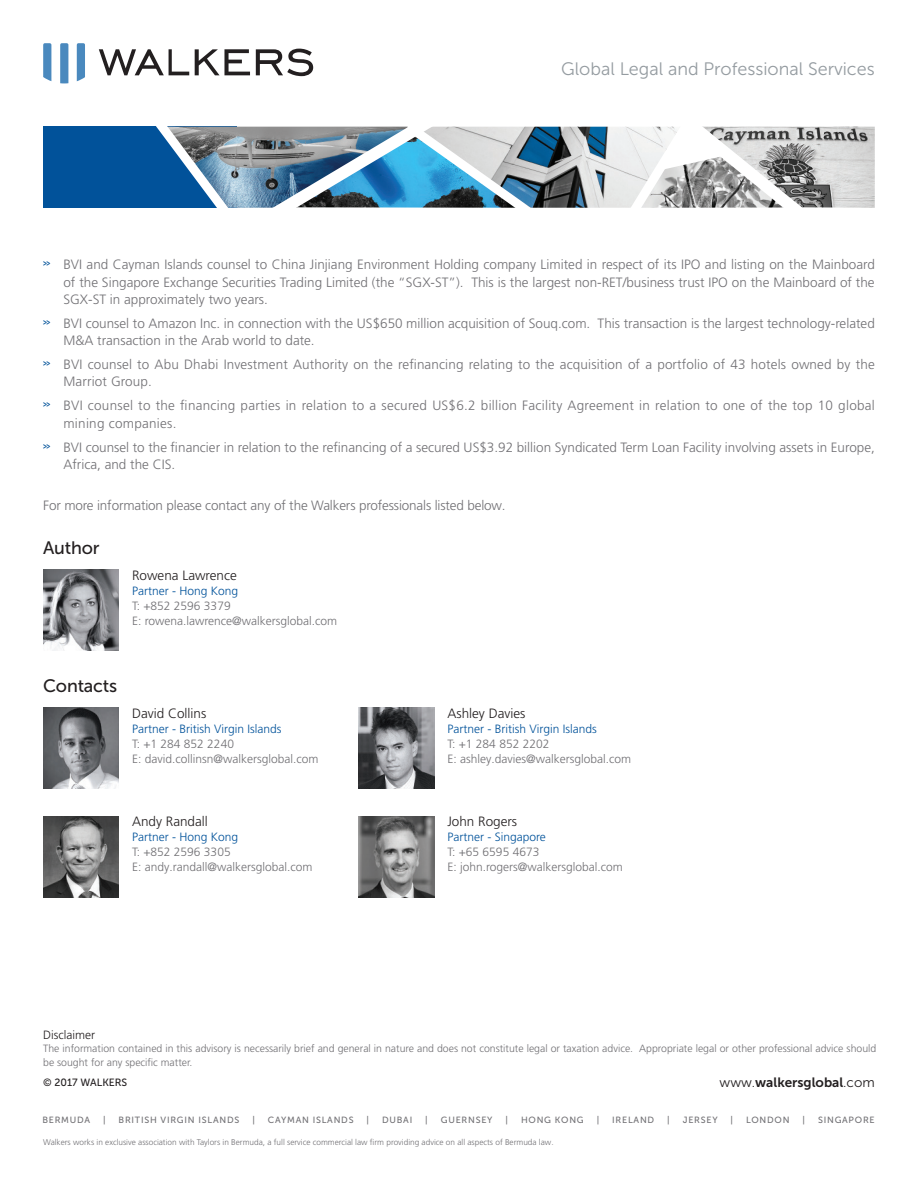
<style>
.page{position:relative;width:918px;height:1188px;background:#fff}
.page>*{position:absolute;margin:0;border:0;box-sizing:border-box;transform-origin:0 0}
.t1{font:18px "Museo Sans 300";color:#959ca1}
.t2{font:18px "Museo Sans 500";letter-spacing:-.01em;color:#231f20}
.t3{font:300 13.5px/17.2px "Frutiger LT Pro";color:#717074}
.t4{font:300 13.5px/17.2px "Frutiger LT Pro";letter-spacing:.02em;color:#717074}
.t5{font:300 13.5px "Frutiger LT Pro";color:#231f20}
.t6{font:13.5px "Museo Sans 700";color:#231f20}
.t7{font:300 12px "Frutiger LT Pro";color:#717074}
.t8{font:300 12px "Frutiger LT Pro";color:#01529a}
.t9{font:300 12px "Frutiger LT Pro";color:#231f20}
.t10{font:300 10.5px/13.5px "Frutiger LT Pro";color:#717074}
.t11{font:10.5px "Museo Sans 500";color:#231f20}
.t12{font:9px "Museo Sans 500";letter-spacing:.085em;color:#717074}
.t13{font:300 8.25px "Frutiger LT Pro";color:#717074}
.s1{font-family:"Museo Sans 300"}
</style>
<div class="page">
<svg style="left:99px;top:49px;width:90px;height:26px"></svg>
<svg style="left:195px;top:49px;width:55px;height:26px"></svg>
<svg style="left:256px;top:49px;width:57px;height:27px"></svg>
<svg style="left:43px;top:43px;width:8px;height:38px"></svg>
<svg style="left:60px;top:43px;width:8px;height:40px"></svg>
<svg style="left:77px;top:43px;width:8px;height:38px"></svg>
<div style="left:43px;top:127px;width:194px;height:81px;background:#01529a"></div>
<img style="left:237px;top:127px;width:21px;height:81px">
<img style="left:546px;top:127px;width:74px;height:81px">
<img style="left:819px;top:127px;width:56px;height:81px">
<svg style="left:145px;top:126px;width:92px;height:82px"></svg>
<img style="left:258px;top:126px;width:288px;height:82px">
<svg style="left:620px;top:126px;width:199px;height:82px"></svg>
<img style="left:43px;top:708px;width:76px;height:81px">
<img style="left:43px;top:816px;width:76px;height:81px">
<img style="left:359px;top:708px;width:75px;height:81px">
<img style="left:359px;top:816px;width:75px;height:81px">
<img style="left:43px;top:570px;width:76px;height:81px">
<h1 class="t1" style="left:561px;top:59px;width:315px">Global Legal and Professional Services</h1>
<p class="t3" style="left:63px;top:256px;width:813px;text-align:justify;text-indent:-20px"><sup>&gt;&gt;</sup> BVI and Cayman Islands counsel to China Jinjiang Environment Holding company Limited in respect of its IPO and listing on the Mainboard of the Singapore Exchange Securities Trading Limited (the “SGX-ST”). This is the largest non-RET/business trust IPO on the Mainboard of the SGX-ST in approximately two years.</p>
<p class="t3" style="left:63px;top:315px;width:813px;text-indent:-20px"><sup>&gt;&gt;</sup> BVI counsel to Amazon Inc. in connection with the US$650 million acquisition of Souq.com. This transaction is the largest technology-related<br>M&amp;A transaction in the Arab world to date.</p>
<p class="t3" style="left:63px;top:356px;width:813px;text-indent:-20px"><sup>&gt;&gt;</sup> BVI counsel to Abu Dhabi Investment Authority on the refinancing relating to the acquisition of a portfolio of 43 hotels owned by the<br>Marriot Group.</p>
<p class="t4" style="left:63px;top:397px;width:813px;text-indent:-20px"><sup>&gt;&gt;</sup> BVI counsel to the financing parties in relation to a secured US$6.2 billion Facility Agreement in relation to one of the top 10 global mining companies.</p>
<p class="t3" style="left:63px;top:438px;width:813px;text-indent:-20px"><sup>&gt;&gt;</sup> BVI counsel to the financier in relation to the refinancing of a secured US$3.92 billion Syndicated Term Loan Facility involving assets in Europe,<br>Africa, and the CIS.</p>
<p class="t3" style="left:43px;top:497px;width:464px">For more information please contact any of the Walkers professionals listed below.</p>
<p class="t2" style="left:43px;top:537px;width:58px">Author</p>
<p class="t5" style="left:132px;top:567px;width:106px">Rowena Lawrence</p>
<p class="t8" style="left:132px;top:584px;width:108px">Partner - Hong Kong</p>
<p class="t7" style="left:132px;top:599px;width:100px">T: +852 2596 3379</p>
<p class="t7" style="left:132px;top:614px;width:207px">E: rowena.lawrence@walkersglobal.com</p>
<p class="t2" style="left:43px;top:675px;width:75px">Contacts</p>
<p class="t5" style="left:132px;top:705px;width:76px">David Collins</p>
<p class="t8" style="left:132px;top:722px;width:151px">Partner - British Virgin Islands</p>
<p class="t7" style="left:132px;top:737px;width:103px">T: +1 284 852 2240</p>
<p class="t7" style="left:132px;top:752px;width:188px">E: david.collinsn@walkersglobal.com</p>
<p class="t5" style="left:132px;top:814px;width:77px">Andy Randall</p>
<p class="t8" style="left:132px;top:830px;width:108px">Partner - Hong Kong</p>
<p class="t7" style="left:132px;top:845px;width:100px">T: +852 2596 3305</p>
<p class="t7" style="left:132px;top:860px;width:182px">E: andy.randall@walkersglobal.com</p>
<p class="t5" style="left:447px;top:705px;width:80px">Ashley Davies</p>
<p class="t8" style="left:447px;top:722px;width:151px">Partner - British Virgin Islands</p>
<p class="t7" style="left:447px;top:737px;width:103px">T: +1 284 852 2202</p>
<p class="t7" style="left:447px;top:752px;width:185px">E: ashley.davies@walkersglobal.com</p>
<p class="t5" style="left:447px;top:814px;width:71px">John Rogers</p>
<p class="t8" style="left:447px;top:830px;width:100px">Partner - Singapore</p>
<p class="t7" style="left:447px;top:845px;width:93px">T: +65 6595 4673</p>
<p class="t7" style="left:447px;top:860px;width:177px">E: john.rogers@walkersglobal.com</p>
<p class="t9" style="left:43px;top:1028px;width:53px">Disclaimer</p>
<p class="t10" style="left:43px;top:1042px;width:835px">The information contained in this advisory is necessarily brief and general in nature and does not constitute legal or taxation advice. Appropriate legal or other professional advice should be sought for any specific matter.</p>
<p class="t11" style="left:43px;top:1077px;width:86px">© 2017 WALKERS</p>
<p class="t6" style="left:720px;top:1074px;width:157px"><span class="s1">www.</span>walkersglobal<span class="s1">.com</span></p>
<p class="t12" style="left:42px;top:1115px;width:49px">BERMUDA</p>
<p class="t12" style="left:103px;top:1115px;width:4px">|</p>
<p class="t12" style="left:119px;top:1115px;width:122px">BRITISH VIRGIN ISLANDS</p>
<p class="t12" style="left:252px;top:1115px;width:4px">|</p>
<p class="t12" style="left:268px;top:1115px;width:87px">CAYMAN ISLANDS</p>
<p class="t12" style="left:367px;top:1115px;width:4px">|</p>
<p class="t12" style="left:382px;top:1115px;width:32px">DUBAI</p>
<p class="t12" style="left:425px;top:1115px;width:4px">|</p>
<p class="t12" style="left:441px;top:1115px;width:53px">GUERNSEY</p>
<p class="t12" style="left:506px;top:1115px;width:4px">|</p>
<p class="t12" style="left:521px;top:1115px;width:64px">HONG KONG</p>
<p class="t12" style="left:597px;top:1115px;width:4px">|</p>
<p class="t12" style="left:612px;top:1115px;width:44px">IRELAND</p>
<p class="t12" style="left:667px;top:1115px;width:4px">|</p>
<p class="t12" style="left:683px;top:1115px;width:36px">JERSEY</p>
<p class="t12" style="left:731px;top:1115px;width:4px">|</p>
<p class="t12" style="left:746px;top:1115px;width:45px">LONDON</p>
<p class="t12" style="left:803px;top:1115px;width:4px">|</p>
<p class="t12" style="left:818px;top:1115px;width:58px">SINGAPORE</p>
<p class="t13" style="left:43px;top:1137px;width:512px">Walkers works in exclusive association with Taylors in Bermuda, a full service commercial law firm providing advice on all aspects of Bermuda law.</p>
</div>
